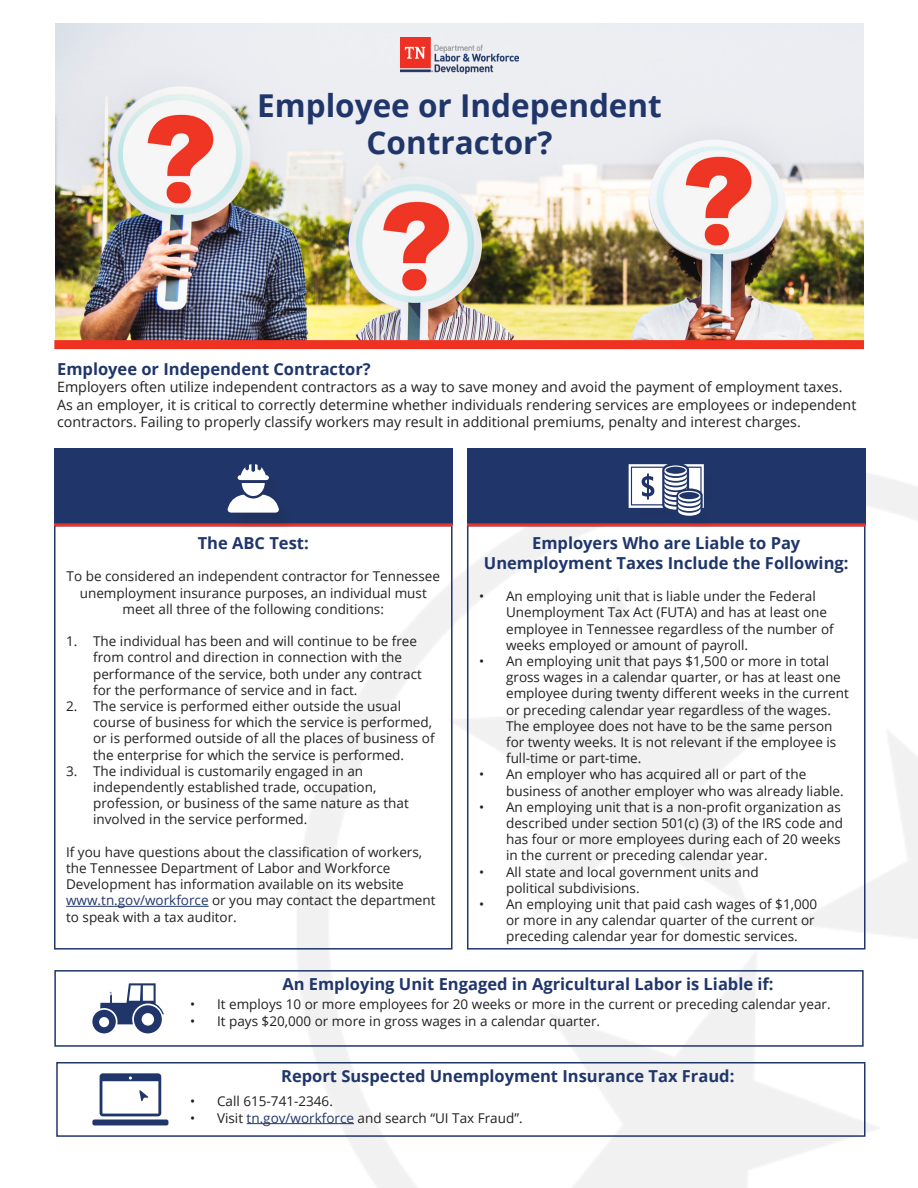
<style>
.page{position:relative;width:918px;height:1188px;background:#fff}
.page>*{position:absolute;margin:0;border:0;box-sizing:border-box;transform-origin:0 0}
.t1{font:700 31.5px/37.8px "Open Sans";color:#20366b;text-align:center}
.t2{font:700 16.5px/19.8px "Open Sans";color:#20366b;text-align:center}
.t3{font:14.25px/17.1px "Open Sans";color:#231f20}
.t4{font:13.5px/16.2px "Open Sans";color:#231f20}
.s1{color:#20366b}
</style>
<div class="page">
<img style="left:56px;top:24px;width:808px;height:316px">
<div style="left:54px;top:448px;width:399px;height:77px;background:#20366b"></div>
<div style="left:54px;top:525px;width:399px;height:425px;border:2px solid #20366b"></div>
<hr style="left:66px;top:906px;width:143px;height:1px;background:#20366b">
<hr style="left:54px;top:523px;width:399px;height:3px;background:#ef3122">
<div style="left:467px;top:448px;width:399px;height:77px;background:#20366b"></div>
<div style="left:467px;top:525px;width:399px;height:425px;border:2px solid #20366b"></div>
<hr style="left:467px;top:523px;width:398px;height:3px;background:#ef3122">
<div style="left:631px;top:466px;width:92px;height:68px;background:#231f20;opacity:.08"></div>
<svg style="left:629px;top:464px;width:75px;height:52px"></svg>
<div style="left:230px;top:467px;width:67px;height:64px;background:#231f20;opacity:.15"></div>
<svg style="left:227px;top:464px;width:52px;height:49px"></svg>
<div style="left:54px;top:970px;width:810px;height:77px;border:2px solid #20366b"></div>
<div style="left:56px;top:1062px;width:810px;height:75px;border:2px solid #20366b"></div>
<hr style="left:247px;top:1123px;width:107px;height:1px;background:#20366b">
<div style="left:92px;top:1120px;width:76px;height:5px;background:#20366b;border-radius:2px"></div>
<svg style="left:100px;top:1073px;width:61px;height:43px"></svg>
<div style="left:54px;top:340px;width:810px;height:9px;background:#ef3122"></div>
<svg style="left:92px;top:983px;width:72px;height:50px"></svg>
<img style="left:401px;top:37px;width:117px;height:36px">
<p class="t1" style="left:257px;top:86px;width:406px">Employee or Independent<br>Contractor?</p>
<p class="t2" style="left:57px;top:359px;width:315px">Employee or Independent Contractor?</p>
<p class="t3" style="left:57px;top:378px;width:801px">Employers often utilize independent contractors as a way to save money and avoid the payment of employment taxes.<br>As an employer, it is critical to correctly determine whether individuals rendering services are employees or independent contractors. Failing to properly classify workers may result in additional premiums, penalty and interest charges.</p>
<p class="t2" style="left:198px;top:533px;width:113px">The ABC Test:</p>
<p class="t4" style="left:67px;top:568px;width:375px;text-align:center">To be considered an independent contractor for Tennessee unemployment insurance purposes, an individual must meet all three of the following conditions:</p>
<p class="t4" style="left:93px;top:633px;width:330px;text-indent:-27px">1. The individual has been and will continue to be free from control and direction in connection with the performance of the service, both under any contract for the performance of service and in fact.</p>
<p class="t4" style="left:93px;top:698px;width:343px;text-indent:-27px">2. The service is performed either outside the usual course of business for which the service is performed, or is performed outside of all the places of business of the enterprise for which the service is performed.</p>
<p class="t4" style="left:93px;top:762px;width:317px;text-indent:-27px">3. The individual is customarily engaged in an independently established trade, occupation, profession, or business of the same nature as that involved in the service performed.</p>
<p class="t4" style="left:66px;top:843px;width:371px">If you have questions about the classification of workers, the Tennessee Department of Labor and Workforce Development has information available on its website <span class="s1">www.tn.gov/workforce</span> or you may contact the department to speak with a tax auditor.</p>
<p class="t2" style="left:484px;top:533px;width:366px">Employers Who are Liable to Pay<br>Unemployment Taxes Include the Following:</p>
<p class="t4" style="left:506px;top:588px;width:329px;text-indent:-27px">• An employing unit that is liable under the Federal Unemployment Tax Act (FUTA) and has at least one employee in Tennessee regardless of the number of weeks employed or amount of payroll.</p>
<p class="t4" style="left:506px;top:653px;width:344px;text-indent:-27px">• An employing unit that pays $1,500 or more in total gross wages in a calendar quarter, or has at least one employee during twenty different weeks in the current or preceding calendar year regardless of the wages.<br>The employee does not have to be the same person for twenty weeks. It is not relevant if the employee is full-time or part-time.</p>
<p class="t4" style="left:506px;top:766px;width:339px;text-indent:-27px">• An employer who has acquired all or part of the business of another employer who was already liable.</p>
<p class="t4" style="left:506px;top:798px;width:339px;text-indent:-27px">• An employing unit that is a non-profit organization as described under section 501(c) (3) of the IRS code and has four or more employees during each of 20 weeks in the current or preceding calendar year.</p>
<p class="t4" style="left:506px;top:863px;width:254px;text-indent:-27px">• All state and local government units and political subdivisions.</p>
<p class="t4" style="left:506px;top:896px;width:313px;text-indent:-27px">• An employing unit that paid cash wages of $1,000 or more in any calendar quarter of the current or preceding calendar year for domestic services.</p>
<p class="t2" style="left:282px;top:974px;width:493px">An Employing Unit Engaged in Agricultural Labor is Liable if:</p>
<p class="t4" style="left:190px;top:995px;width:642px">• It employs 10 or more employees for 20 weeks or more in the current or preceding calendar year.</p>
<p class="t4" style="left:190px;top:1013px;width:412px">• It pays $20,000 or more in gross wages in a calendar quarter.</p>
<p class="t2" style="left:281px;top:1066px;width:455px">Report Suspected Unemployment Insurance Tax Fraud:</p>
<p class="t4" style="left:190px;top:1092px;width:144px">• Call 615-741-2346.</p>
<p class="t4" style="left:190px;top:1109px;width:334px">• Visit <span class="s1">tn.gov/workforce</span> and search “UI Tax Fraud”.</p>
</div>
